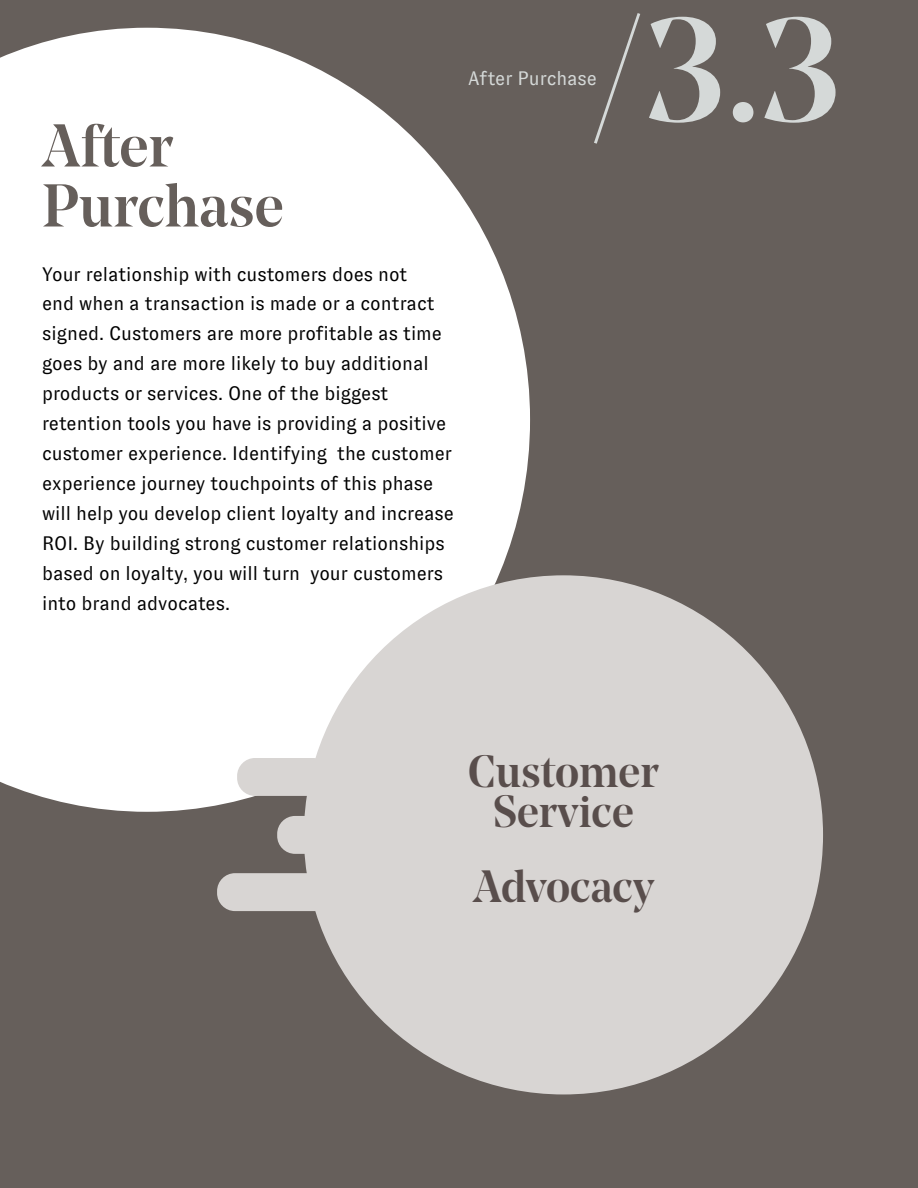
<style>
.page{position:relative;width:918px;height:1188px;background:#665f5b}
.page>*{position:absolute;margin:0;border:0;box-sizing:border-box;transform-origin:0 0}
.t1{font:500 146.55px "Noe Display";color:#d5d9d8}
.t2{font:500 60px/60px "Noe Display";color:#665f5b}
.t3{font:500 45px/39.9px "Noe Display";color:#594e4c;text-align:center}
.t4{font:19.5px/30px "GT Zirkon";color:#000}
.t5{font:19.5px "GT Zirkon";color:#d5d9d8}
</style>
<div class="page">
<svg style="left:0;top:28px;width:530px;height:784px;background:#efeeee"></svg>
<div style="left:217px;top:873px;width:121px;height:38px;background:#d8d5d3;border-radius:18px"></div>
<div style="left:237px;top:758px;width:94px;height:38px;background:#d8d5d3;border-radius:18px"></div>
<div style="left:277px;top:816px;width:54px;height:38px;background:#d8d5d3;border-radius:18px"></div>
<div style="left:304px;top:575px;width:519px;height:519px;background:#d8d5d3;border-radius:50%"></div>
<h2 class="t2" style="left:42px;top:115px;width:243px">After<br>Purchase</h2>
<p class="t4" style="left:42px;top:259px;width:413px">Your relationship with customers does not<br>end when a transaction is made or a contract signed. Customers are more profitable as time goes by and are more likely to buy additional products or services. One of the biggest retention tools you have is providing a positive customer experience. Identifying the customer experience journey touchpoints of this phase will help you develop client loyalty and increase ROI. By building strong customer relationships based on loyalty, you will turn your customers into brand advocates.</p>
<h1 class="t1" style="left:589px;top:-22px;width:254px">/3.3</h1>
<p class="t5" style="left:468px;top:68px;width:130px">After Purchase</p>
<h3 class="t3" style="left:468px;top:751px;width:192px">Customer<br>Service</h3>
<h3 class="t3" style="left:473px;top:865px;width:182px">Advocacy</h3>
</div>
